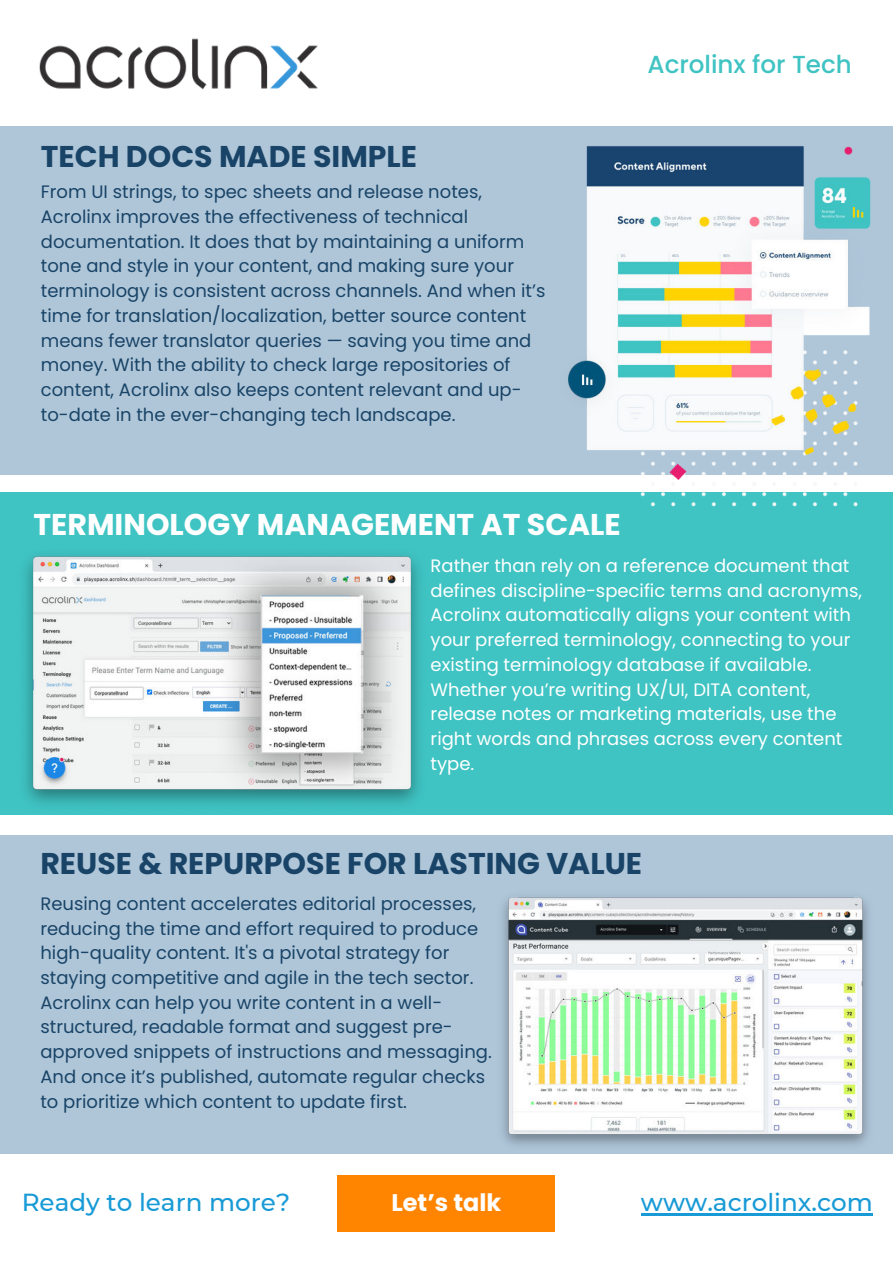
<style>
.page{position:relative;width:893px;height:1264px;background:#fff}
.page>*{position:absolute;margin:0;border:0;box-sizing:border-box;transform-origin:0 0}
.t1{font:700 30px "Poppins";color:#194467}
.t2{font:700 30px "Poppins";color:#fff}
.t3{font:500 24.6px "Montserrat";color:#189ad6}
.t4{font:500 24.6px "Poppins";color:#40c3c3}
.t5{font:700 24px "Poppins";color:#fff}
.t6{font:18px/24.8px "Poppins";color:#194467}
.t7{font:18px/24.8px "Poppins";color:#fff}
</style>
<div class="page">
<div style="left:0;top:127px;width:892px;height:348px;background:#afc6d9"></div>
<img style="left:39px;top:38px;width:279px;height:52px">
<div style="left:0;top:492px;width:892px;height:323px;background:#40c3c3"></div>
<div style="left:0;top:835px;width:892px;height:318px;background:#afc6d9"></div>
<img style="left:502px;top:897px;width:367px;height:249px">
<img style="left:25px;top:556px;width:394px;height:247px">
<img style="left:546px;top:126px;width:346px;height:381px">
<hr style="left:641px;top:1213px;width:231px;height:2px;background:#189ad6">
<div style="left:337px;top:1175px;width:218px;height:56px;background:#ff8500"></div>
<h1 class="t1" style="left:41px;top:139px;width:378px">TECH DOCS MADE SIMPLE</h1>
<p class="t6" style="left:41px;top:179px;width:506px">From UI strings, to spec sheets and release notes, Acrolinx improves the effectiveness of technical documentation. It does that by maintaining a uniform tone and style in your content, and making sure your terminology is consistent across channels. And when it’s time for translation/localization, better source content means fewer translator queries — saving you time and money. With the ability to check large repositories of content, Acrolinx also keeps content relevant and up&shy;to-date in the ever-changing tech landscape.</p>
<h2 class="t4" style="left:647px;top:50px;width:206px">Acrolinx for Tech</h2>
<h1 class="t2" style="left:34px;top:507px;width:588px">TERMINOLOGY MANAGEMENT AT SCALE</h1>
<p class="t7" style="left:430px;top:553px;width:433px">Rather than rely on a reference document that defines discipline-specific terms and acronyms, Acrolinx automatically aligns your content with your preferred terminology, connecting to your existing terminology database if available.<br>Whether you’re writing UX/UI, DITA content, release notes or marketing materials, use the right words and phrases across every content type.</p>
<h1 class="t1" style="left:40px;top:845px;width:603px">REUSE &amp; REPURPOSE FOR LASTING VALUE</h1>
<p class="t6" style="left:40px;top:891px;width:453px">Reusing content accelerates editorial processes, reducing the time and effort required to produce high-quality content. It's a pivotal strategy for staying competitive and agile in the tech sector.<br>Acrolinx can help you write content in a well&shy;structured, readable format and suggest pre&shy;approved snippets of instructions and messaging.<br>And once it’s published, automate regular checks to prioritize which content to update first.</p>
<h2 class="t3" style="left:22px;top:1185px;width:270px">Ready to learn more?</h2>
<h3 class="t5" style="left:391px;top:1188px;width:111px">Let’s talk</h3>
<h2 class="t3" style="left:641px;top:1185px;width:233px">www.acrolinx.com</h2>
</div>
